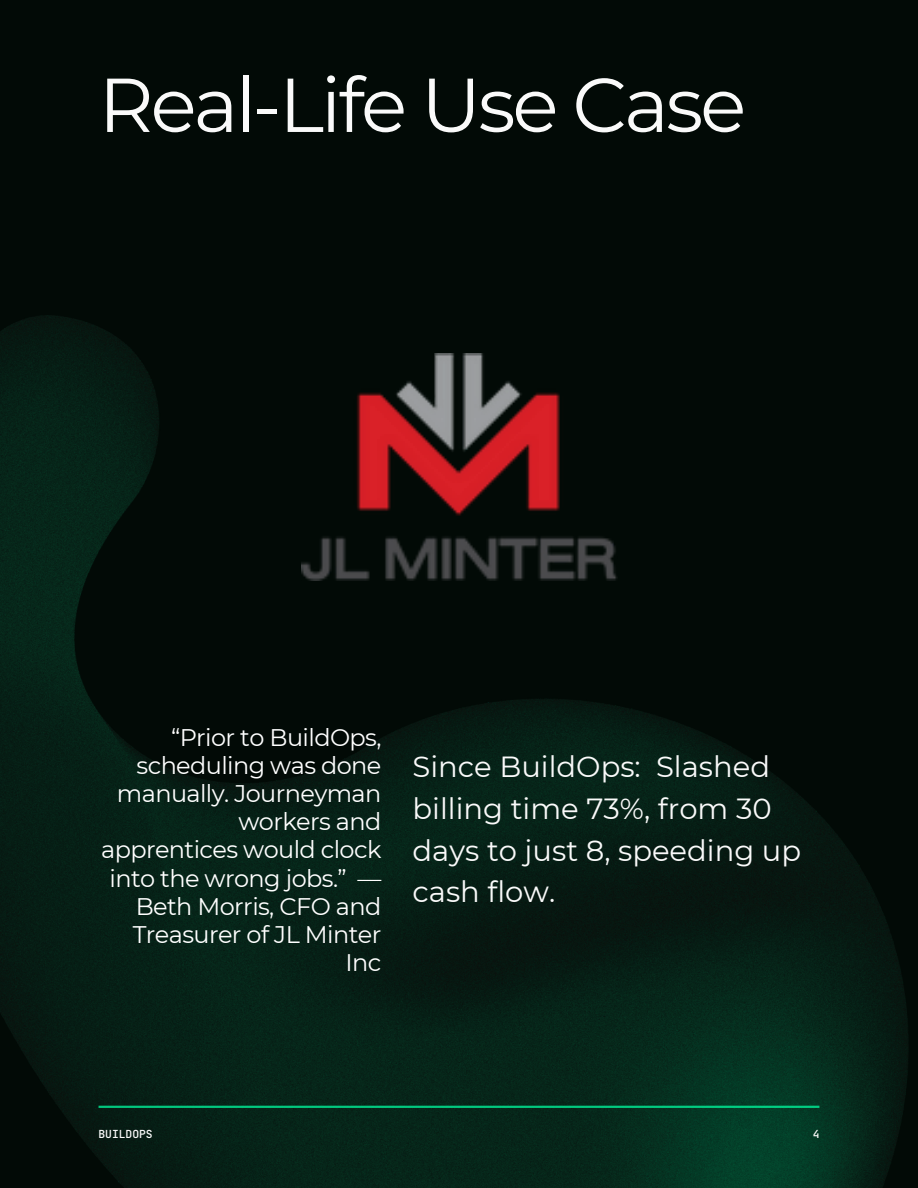
<style>
.page{position:relative;width:918px;height:1188px;background:#020a06}
.page>*{position:absolute;margin:0;border:0;box-sizing:border-box;transform-origin:0 0}
.t1{font:76.2px "Montserrat";letter-spacing:-.04em;color:#fafafa}
.t2{font:29.1px/41.7px "Montserrat";color:#fafafa}
.t3{font:24px/28.2px "Montserrat";letter-spacing:-.025em;color:#fff;text-align:right}
.t4{font:500 11.25px "Jet Brains Mono";color:#fafafa}
</style>
<div class="page">
<img style="left:0;top:316px;width:908px;height:872px">
<hr style="left:99px;top:1106px;width:720px;height:2px;background:#01ffa1">
<img style="left:301px;top:353px;width:316px;height:228px">
<p class="t1" style="left:99px;top:58px;width:649px">Real-Life Use Case</p>
<p class="t3" style="left:101px;top:723px;width:282px">“Prior to BuildOps, scheduling was done manually. Journeyman workers and apprentices would clock into the wrong jobs.” —<br>Beth Morris, CFO and<br>Treasurer of JL Minter<br>Inc</p>
<h3 class="t2" style="left:413px;top:746px;width:390px">Since BuildOps: Slashed billing time 73%, from 30 days to just 8, speeding up cash flow.</h3>
<h2 class="t4" style="left:99px;top:1127px;width:56px">BUILDOPS</h2>
<p class="t4" style="left:813px;top:1127px;width:8px">4</p>
</div>
